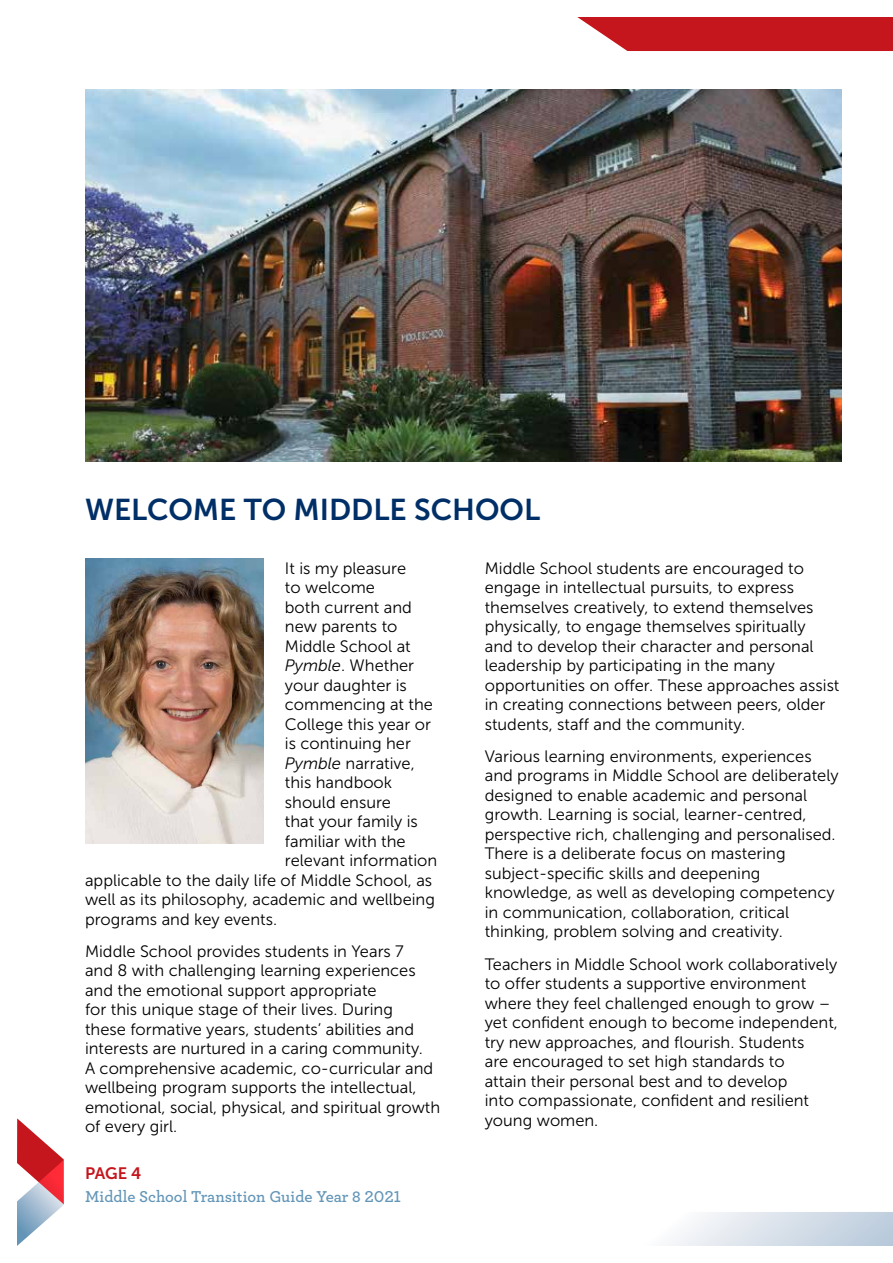
<style>
.page{position:relative;width:893px;height:1263px;background:#fff}
.page>*{position:absolute;margin:0;border:0;box-sizing:border-box;transform-origin:0 0}
.t1{font:30px "Museo Sans 700";color:#002f67}
.t2{font:16.5px/19.5px "Museo Sans 300";color:#000}
.t3{font:600 16.5px "Archer";color:#6295b7}
.t4{font:16.5px "Museo Sans 700";color:#c4161c}
.s1{font-style:italic}
</style>
<div class="page">
<svg style="left:668px;top:1212px;width:225px;height:34px"></svg>
<div style="left:607px;top:17px;width:286px;height:34px;background:#c4161c"></div>
<svg style="left:17px;top:1118px;width:47px;height:128px"></svg>
<img style="left:85px;top:558px;width:179px;height:285px">
<img style="left:85px;top:89px;width:757px;height:372px">
<h1 class="t1" style="left:85px;top:493px;width:457px">WELCOME TO MIDDLE SCHOOL</h1>
<p class="t2" style="left:285px;top:558px;width:123px">It is my pleasure</p>
<p class="t2" style="left:285px;top:578px;width:92px">to welcome</p>
<p class="t2" style="left:285px;top:597px;width:129px">both current and</p>
<p class="t2" style="left:285px;top:617px;width:114px">new parents to</p>
<p class="t2" style="left:285px;top:636px;width:127px">Middle School at</p>
<p class="t2" style="left:285px;top:656px;width:131px"><span class="s1">Pymble</span>. Whether</p>
<p class="t2" style="left:285px;top:675px;width:124px">your daughter is</p>
<p class="t2" style="left:285px;top:695px;width:150px">commencing at the</p>
<p class="t2" style="left:285px;top:714px;width:147px">College this year or</p>
<p class="t2" style="left:285px;top:734px;width:127px">is continuing her</p>
<p class="t2" style="left:285px;top:753px;width:131px"><span class="s1">Pymble</span> narrative,</p>
<p class="t2" style="left:285px;top:773px;width:109px">this handbook</p>
<p class="t2" style="left:285px;top:792px;width:108px">should ensure</p>
<p class="t2" style="left:285px;top:812px;width:135px">that your family is</p>
<p class="t2" style="left:285px;top:831px;width:122px">familiar with the</p>
<p class="t2" style="left:285px;top:851px;width:154px">relevant information</p>
<p class="t2" style="left:85px;top:870px;width:349px">applicable to the daily life of Middle School, as</p>
<p class="t2" style="left:85px;top:890px;width:351px">well as its philosophy, academic and wellbeing</p>
<p class="t2" style="left:85px;top:909px;width:194px">programs and key events.</p>
<p class="t2" style="left:85px;top:941px;width:357px">Middle School provides students in Years 7<br>and 8 with challenging learning experiences and the emotional support appropriate<br>for this unique stage of their lives. During<br>these formative years, students’ abilities and interests are nurtured in a caring community.<br>A comprehensive academic, co-curricular and wellbeing program supports the intellectual, emotional, social, physical, and spiritual growth of every girl.</p>
<p class="t4" style="left:85px;top:1164px;width:58px">PAGE 4</p>
<p class="t3" style="left:85px;top:1184px;width:317px">Middle School Transition Guide Year 8 2021</p>
<p class="t2" style="left:485px;top:558px;width:356px">Middle School students are encouraged to engage in intellectual pursuits, to express themselves creatively, to extend themselves physically, to engage themselves spiritually<br>and to develop their character and personal leadership by participating in the many opportunities on offer. These approaches assist in creating connections between peers, older students, staff and the community.</p>
<p class="t2" style="left:485px;top:747px;width:355px">Various learning environments, experiences and programs in Middle School are deliberately designed to enable academic and personal growth. Learning is social, learner-centred, perspective rich, challenging and personalised.<br>There is a deliberate focus on mastering subject-specific skills and deepening knowledge, as well as developing competency in communication, collaboration, critical thinking, problem solving and creativity.</p>
<p class="t2" style="left:485px;top:954px;width:355px">Teachers in Middle School work collaboratively to offer students a supportive environment where they feel challenged enough to grow – yet confident enough to become independent, try new approaches, and flourish. Students<br>are encouraged to set high standards to<br>attain their personal best and to develop<br>into compassionate, confident and resilient young women.</p>
</div>
